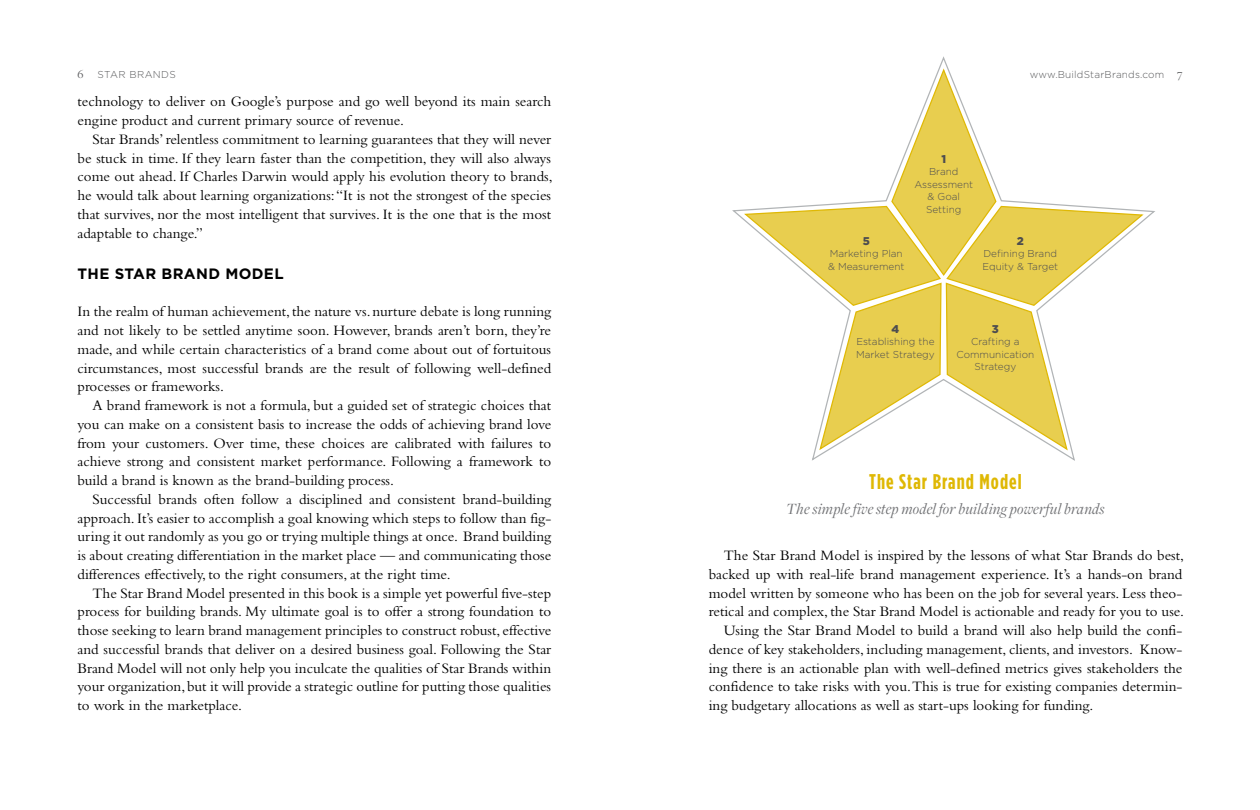
<style>
.page{position:relative;width:1260px;height:810px;background:#fff}
.page>*{position:absolute;margin:0;border:0;box-sizing:border-box;transform-origin:0 0}
.t1{font:700 condensed 21.25px "Gotham HTF";letter-spacing:.05em;color:#dfb804}
.t2{font:italic 16.25px "Freight Disp";letter-spacing:.015em;color:#6d6e71}
.t3{font:15px/18.8px "Bembo Std";color:#000;text-align:justify}
.t4{font:700 15px "Gotham HTF";letter-spacing:.025em;color:#000}
.t5{font:900 11.25px "Gotham HTF";color:#4d4d4f}
.t6{font:300 10px/12.5px "Gotham HTF";color:#4d4d4f}
.t7{font:300 10px "Gotham HTF";letter-spacing:.02em;color:#58595b}
.t8{font:300 10px "Gotham HTF";letter-spacing:.04em;color:#58595b}
.s1{font-family:"Freight Disp";font-weight:400;font-size:12.5px}
</style>
<div class="page">
<svg style="left:744px;top:69px;width:400px;height:382px"></svg>
<p class="t8" style="left:78px;top:69px;width:98px"><span class="s1">6</span> Star Brands</p>
<p class="t7" style="left:1030px;top:69px;width:154px">www.BuildStarBrands.com <span class="s1">7</span></p>
<p class="t3" style="left:78px;top:92px;width:475px">technology to deliver on Google’s purpose and go well beyond its main search engine product and current primary source of revenue.</p>
<p class="t3" style="left:78px;top:129px;width:477px;text-indent:15px">Star Brands’ relentless commitment to learning guarantees that they will never be stuck in time. If they learn faster than the competition, they will also always come out ahead. If Charles Darwin would apply his evolution theory to brands, he would talk about learning organizations: “It is not the strongest of the species that survives, nor the most intelligent that survives. It is the one that is the most adaptable to change.”</p>
<p class="t4" style="left:78px;top:265px;width:208px">THE STAR BRAND MODEL</p>
<p class="t3" style="left:78px;top:302px;width:475px">In the realm of human achievement, the nature vs. nurture debate is long running and not likely to be settled anytime soon. However, brands aren’t born, they’re made, and while certain characteristics of a brand come about out of fortuitous circumstances, most successful brands are the result of following well-defined processes or frameworks.</p>
<p class="t3" style="left:78px;top:396px;width:475px;text-indent:15px">A brand framework is not a formula, but a guided set of strategic choices that you can make on a consistent basis to increase the odds of achieving brand love from your customers. Over time, these choices are calibrated with failures to achieve strong and consistent market performance. Following a framework to build a brand is known as the brand-building process.</p>
<p class="t3" style="left:78px;top:489px;width:475px;text-indent:15px">Successful brands often follow a disciplined and consistent brand-building approach. It’s easier to accomplish a goal knowing which steps to follow than fig&shy;uring it out randomly as you go or trying multiple things at once. Brand building is about creating differentiation in the market place — and communicating those differences effectively, to the right consumers, at the right time.</p>
<p class="t3" style="left:78px;top:583px;width:475px;text-indent:15px">The Star Brand Model presented in this book is a simple yet powerful five-step process for building brands. My ultimate goal is to offer a strong foundation to those seeking to learn brand management principles to construct robust, effective and successful brands that deliver on a desired business goal. Following the Star Brand Model will not only help you inculcate the qualities of Star Brands within your organization, but it will provide a strategic outline for putting those qualities to work in the marketplace.</p>
<p class="t5" style="left:941px;top:152px;width:6px">1</p>
<p class="t6" style="left:914px;top:165px;width:60px;text-align:center">Brand<br>Assessment &amp; Goal<br>Setting</p>
<p class="t5" style="left:1017px;top:234px;width:9px">2</p>
<p class="t6" style="left:982px;top:247px;width:77px">Defining Brand<br>Equity &amp; Target</p>
<p class="t5" style="left:863px;top:234px;width:9px">5</p>
<p class="t6" style="left:828px;top:247px;width:78px">Marketing Plan &amp; Measurement</p>
<p class="t5" style="left:892px;top:322px;width:9px">4</p>
<p class="t6" style="left:856px;top:335px;width:80px">Establishing the<br>Market Strategy</p>
<p class="t5" style="left:992px;top:322px;width:8px">3</p>
<p class="t6" style="left:956px;top:335px;width:79px;text-align:center">Crafting a<br>Communication<br>Strategy</p>
<h1 class="t1" style="left:869px;top:470px;width:154px">The Star Brand Model</h1>
<p class="t2" style="left:786px;top:500px;width:320px">The simple five step model for building powerful brands</p>
<p class="t3" style="left:724px;top:546px;width:462px">The Star Brand Model is inspired by the lessons of what Star Brands do best,</p>
<p class="t3" style="left:709px;top:564px;width:475px">backed up with real-life brand management experience. It’s a hands-on brand</p>
<p class="t3" style="left:709px;top:583px;width:475px">model written by someone who has been on the job for several years. Less theo-</p>
<p class="t3" style="left:709px;top:602px;width:477px">retical and complex, the Star Brand Model is actionable and ready for you to use.</p>
<p class="t3" style="left:724px;top:621px;width:460px">Using the Star Brand Model to build a brand will also help build the confi-</p>
<p class="t3" style="left:709px;top:639px;width:475px">dence of key stakeholders, including management, clients, and investors. Know-</p>
<p class="t3" style="left:709px;top:658px;width:475px">ing there is an actionable plan with well-defined metrics gives stakeholders the</p>
<p class="t3" style="left:709px;top:677px;width:475px">confidence to take risks with you. This is true for existing companies determin-</p>
<p class="t3" style="left:709px;top:696px;width:386px">ing budgetary allocations as well as start-ups looking for funding.</p>
</div>
